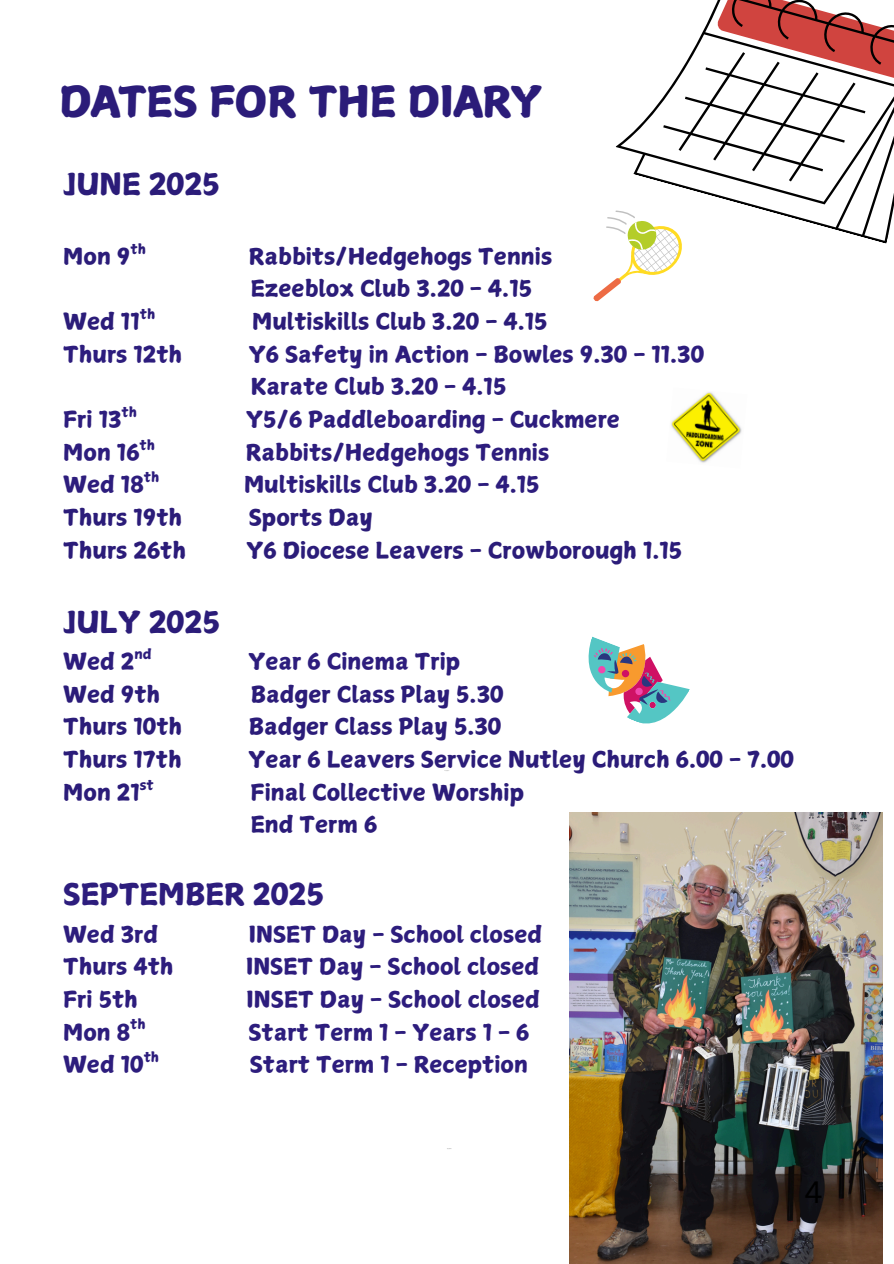
<style>
.page{position:relative;width:894px;height:1264px;background:#fff}
.page>*{position:absolute;margin:0;border:0;box-sizing:border-box;transform-origin:0 0}
.t1{font:42px "Canva Surname Fu";letter-spacing:-.02em;color:#2b1c79}
.t2{font:30px "Canva Sans";color:#000}
.t3{font:29.85px "Canva Surname Fu";color:#2b1c79}
.t4{font:29.7px "Canva Surname Fu";color:#2d1d7d}
.t5{font:29.7px "Canva Surname Fu";color:#2b1c79}
.t6{font:22.35px/32.7px "Canva Surname Fu";color:#2d1d7d}
.t7{font:22.35px "Canva Surname Fu";color:#2b1c79}
.t8{font:13.5px "Canva Surname Fu";color:#2d1d7d}
.t9{font:13.5px "Canva Surname Fu";color:#2b1c79}
.t10{font:13.35px "Canva Surname Fu";color:#2d1d7d}
</style>
<div class="page">
<svg style="left:615px;top:0;width:278px;height:244px"></svg>
<svg style="left:593px;top:210px;width:94px;height:92px"></svg>
<svg style="left:588px;top:636px;width:102px;height:88px"></svg>
<img style="left:671px;top:392px;width:71px;height:71px">
<img style="left:569px;top:812px;width:312px;height:451px">
<p class="t1" style="left:60px;top:80px;width:484px">DATES FOR THE DIARY</p>
<h3 class="t5" style="left:63px;top:169px;width:158px">JUNE 2025</h3>
<p class="t9" style="left:130px;top:242px;width:17px">th</p>
<p class="t7" style="left:63px;top:245px;width:69px">Mon 9</p>
<p class="t7" style="left:249px;top:245px;width:305px">Rabbits/Hedgehogs Tennis</p>
<p class="t7" style="left:250px;top:277px;width:283px">Ezeeblox Club 3.20 - 4.15</p>
<p class="t9" style="left:140px;top:307px;width:17px">th</p>
<p class="t6" style="left:63px;top:338px;width:120px">Thurs 12th</p>
<p class="t6" style="left:249px;top:338px;width:457px">Y6 Safety in Action - Bowles 9.30 - 11.30<br>Karate Club 3.20 - 4.15</p>
<p class="t6" style="left:63px;top:403px;width:60px">Fri 13</p>
<p class="t6" style="left:246px;top:403px;width:375px">Y5/6 Paddleboarding - Cuckmere</p>
<p class="t7" style="left:63px;top:310px;width:78px">Wed 11</p>
<p class="t7" style="left:252px;top:310px;width:297px">Multiskills Club 3.20 - 4.15</p>
<p class="t8" style="left:122px;top:405px;width:17px">th</p>
<p class="t6" style="left:63px;top:435px;width:78px">Mon 16</p>
<p class="t6" style="left:246px;top:435px;width:305px">Rabbits/Hedgehogs Tennis</p>
<p class="t8" style="left:139px;top:438px;width:17px">th</p>
<p class="t6" style="left:63px;top:468px;width:82px">Wed 18</p>
<p class="t6" style="left:244px;top:468px;width:297px">Multiskills Club 3.20 - 4.15</p>
<p class="t8" style="left:144px;top:470px;width:17px">th</p>
<p class="t7" style="left:63px;top:506px;width:120px">Thurs 19th</p>
<p class="t7" style="left:249px;top:506px;width:125px">Sports Day</p>
<p class="t7" style="left:63px;top:539px;width:124px">Thurs 26th</p>
<p class="t7" style="left:246px;top:539px;width:437px">Y6 Diocese Leavers - Crowborough 1.15</p>
<h3 class="t3" style="left:63px;top:607px;width:158px">JULY 2025</h3>
<p class="t6" style="left:63px;top:645px;width:73px">Wed 2</p>
<p class="t6" style="left:248px;top:645px;width:213px">Year 6 Cinema Trip</p>
<p class="t8" style="left:134px;top:647px;width:19px">nd</p>
<p class="t7" style="left:63px;top:683px;width:98px">Wed 9th</p>
<p class="t7" style="left:251px;top:683px;width:254px">Badger Class Play 5.30</p>
<p class="t7" style="left:63px;top:715px;width:120px">Thurs 10th</p>
<p class="t7" style="left:249px;top:715px;width:254px">Badger Class Play 5.30</p>
<p class="t7" style="left:63px;top:748px;width:120px">Thurs 17th</p>
<p class="t7" style="left:248px;top:748px;width:547px">Year 6 Leavers Service Nutley Church 6.00 - 7.00</p>
<p class="t7" style="left:63px;top:780px;width:78px">Mon 21</p>
<p class="t7" style="left:250px;top:780px;width:275px">Final Collective Worship</p>
<p class="t9" style="left:140px;top:777px;width:16px">st</p>
<p class="t7" style="left:251px;top:813px;width:128px">End Term 6</p>
<h3 class="t4" style="left:63px;top:879px;width:262px">SEPTEMBER 2025</h3>
<p class="t6" style="left:63px;top:917px;width:97px">Wed 3rd</p>
<p class="t6" style="left:249px;top:917px;width:295px">INSET Day - School closed</p>
<p class="t6" style="left:63px;top:950px;width:112px">Thurs 4th</p>
<p class="t6" style="left:246px;top:950px;width:295px">INSET Day - School closed</p>
<p class="t6" style="left:63px;top:982px;width:76px">Fri 5th</p>
<p class="t6" style="left:246px;top:982px;width:295px">INSET Day - School closed</p>
<p class="t6" style="left:63px;top:1015px;width:69px">Mon 8</p>
<p class="t6" style="left:248px;top:1015px;width:282px">Start Term 1 - Years 1 - 6</p>
<p class="t10" style="left:130px;top:1017px;width:17px">th</p>
<p class="t6" style="left:63px;top:1048px;width:82px">Wed 10</p>
<p class="t6" style="left:250px;top:1048px;width:279px">Start Term 1 - Reception</p>
<p class="t10" style="left:144px;top:1050px;width:17px">th</p>
<h2 class="t2" style="left:804px;top:1170px;width:20px">4</h2>
</div>
